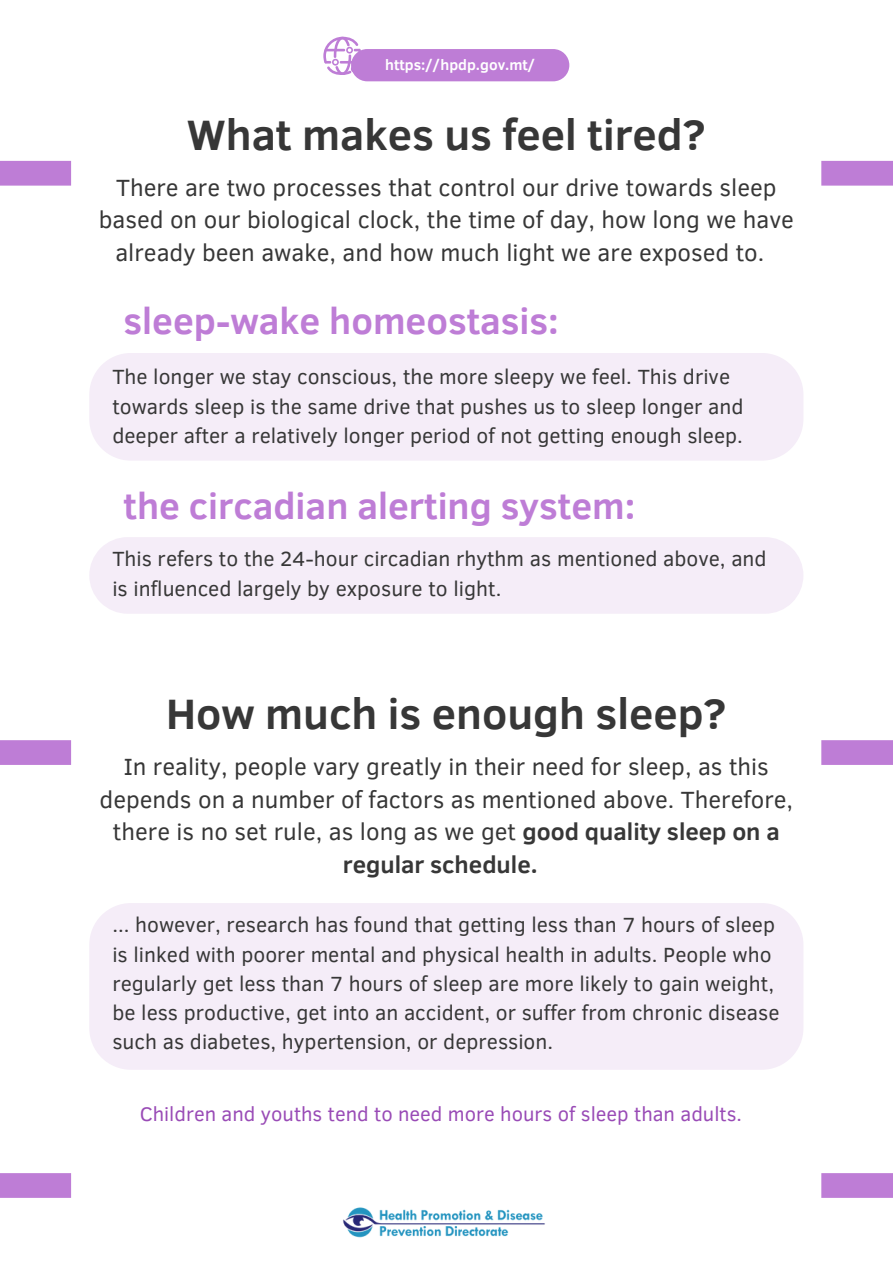
<style>
.page{position:relative;width:893px;height:1264px;background:#fff}
.page>*{position:absolute;margin:0;border:0;box-sizing:border-box;transform-origin:0 0}
.t1{font:700 43.5px "Clear Sans";color:#373737}
.t2{font:700 37.2px "Clear Sans";color:#be7dd6}
.t3{font:24px/32.5px "Clear Sans";color:#373737;text-align:center}
.t4{font:21px/29.2px "Clear Sans";color:#373737}
.t5{font:20.25px "Clear Sans";color:#994bb6}
.t6{font:700 14.85px "Clear Sans";color:#fff}
.s1{font-weight:700}
</style>
<div class="page">
<svg style="left:323px;top:37px;width:38px;height:38px"></svg>
<div style="left:351px;top:49px;width:218px;height:32px;background:#be7dd6;border-radius:16px"></div>
<div style="left:0;top:161px;width:71px;height:25px;background:#be7dd6"></div>
<div style="left:821px;top:161px;width:71px;height:25px;background:#be7dd6"></div>
<img style="left:343px;top:1207px;width:202px;height:31px">
<div style="left:0;top:1173px;width:71px;height:24px;background:#be7dd6"></div>
<div style="left:821px;top:1173px;width:71px;height:24px;background:#be7dd6"></div>
<div style="left:89px;top:353px;width:714px;height:107px;background:#f5edf8"></div>
<div style="left:89px;top:537px;width:714px;height:76px;background:#f5edf8"></div>
<div style="left:0;top:740px;width:71px;height:25px;background:#be7dd6"></div>
<div style="left:821px;top:740px;width:71px;height:25px;background:#be7dd6"></div>
<div style="left:89px;top:903px;width:714px;height:166px;background:#f5edf8"></div>
<p class="t6" style="left:385px;top:54px;width:152px">https://hpdp.gov.mt/</p>
<p class="t1" style="left:187px;top:103px;width:520px">What makes us feel tired?</p>
<p class="t3" style="left:99px;top:170px;width:696px">There are two processes that control our drive towards sleep based on our biological clock, the time of day, how long we have already been awake, and how much light we are exposed to.</p>
<p class="t2" style="left:124px;top:294px;width:436px">sleep-wake homeostasis:</p>
<p class="t4" style="left:112px;top:361px;width:632px">The longer we stay conscious, the more sleepy we feel. This drive towards sleep is the same drive that pushes us to sleep longer and deeper after a relatively longer period of not getting enough sleep.</p>
<p class="t2" style="left:124px;top:478px;width:513px">the circadian alerting system:</p>
<p class="t4" style="left:112px;top:543px;width:655px">This refers to the 24-hour circadian rhythm as mentioned above, and is influenced largely by exposure to light.</p>
<p class="t1" style="left:166px;top:682px;width:561px">How much is enough sleep?</p>
<p class="t3" style="left:100px;top:749px;width:695px">In reality, people vary greatly in their need for sleep, as this depends on a number of factors as mentioned above. Therefore, there is no set rule, as long as we get <span class="s1">good quality sleep on a regular schedule.</span></p>
<p class="t4" style="left:112px;top:909px;width:668px">... however, research has found that getting less than 7 hours of sleep is linked with poorer mental and physical health in adults. People who regularly get less than 7 hours of sleep are more likely to gain weight, be less productive, get into an accident, or suffer from chronic disease such as diabetes, hypertension, or depression.</p>
<p class="t5" style="left:140px;top:1099px;width:603px">Children and youths tend to need more hours of sleep than adults.</p>
</div>
